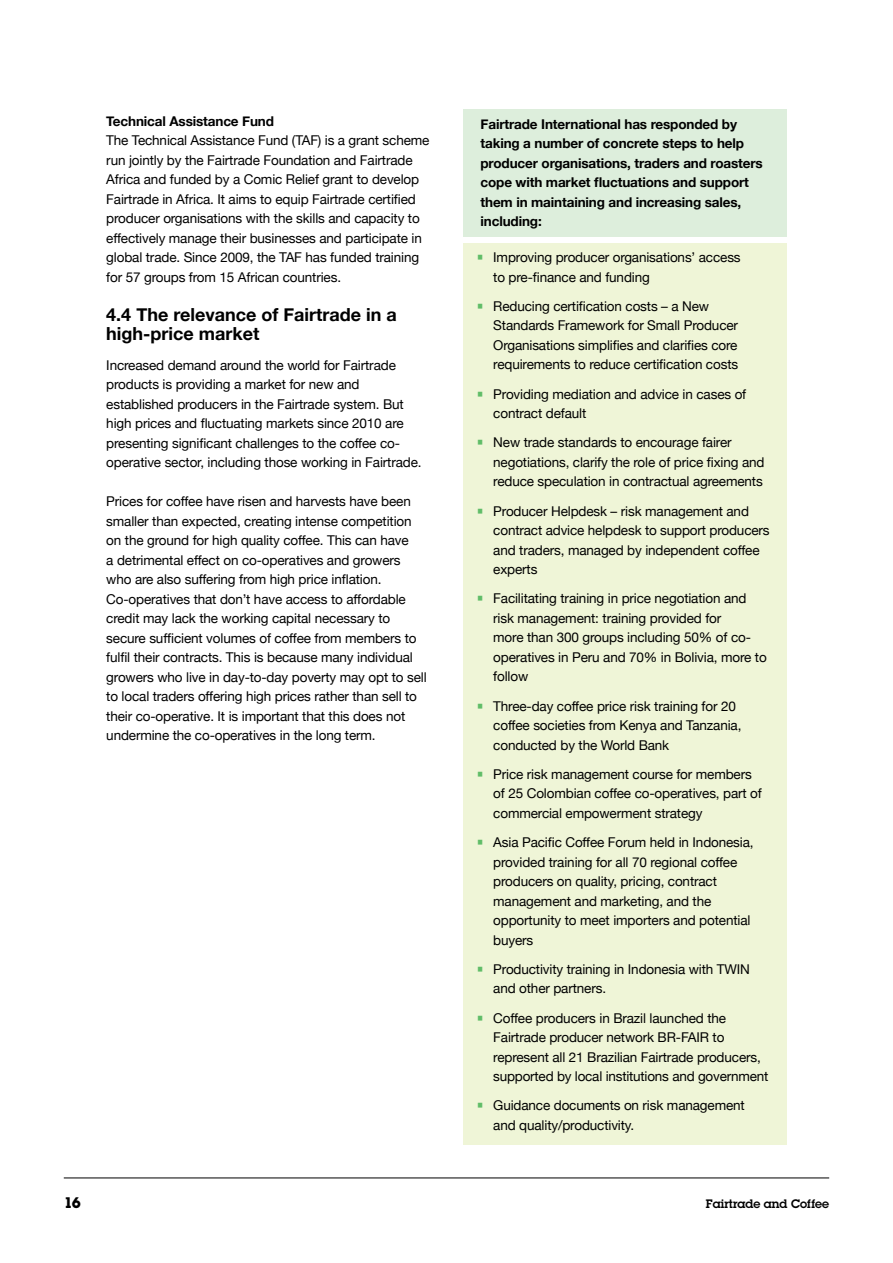
<style>
.page{position:relative;width:893px;height:1263px;background:#fff}
.page>*{position:absolute;margin:0;border:0;box-sizing:border-box;transform-origin:0 0}
.t1{font:700 18px/19.5px "Helvetica Neue";color:#000}
.t2{font:700 15px "Lubalin Graph Std";color:#000}
.t3{font:13.5px/19.5px "Helvetica Neue";letter-spacing:-.01em;color:#000}
.t4{font:700 13.5px/19.5px "Helvetica Neue";letter-spacing:-.01em;color:#000}
.t5{font:600 12px "Lubalin Graph Std";color:#000}
.s1{font-family:"Lubalin Graph Std";font-weight:600;color:#60bd68}
</style>
<div class="page">
<div style="left:463px;top:243px;width:324px;height:901px;background:#eff5d7"></div>
<div style="left:463px;top:109px;width:324px;height:127px;background:#ddeedc"></div>
<hr style="left:64px;top:1177px;width:765px;height:1px;background:#000">
<p class="t4" style="left:106px;top:111px;width:169px">Technical Assistance Fund</p>
<p class="t3" style="left:106px;top:131px;width:325px">The Technical Assistance Fund (TAF) is a grant scheme run jointly by the Fairtrade Foundation and Fairtrade Africa and funded by a Comic Relief grant to develop Fairtrade in Africa. It aims to equip Fairtrade certified producer organisations with the skills and capacity to effectively manage their businesses and participate in global trade. Since 2009, the TAF has funded training for 57 groups from 15 African countries.</p>
<h1 class="t1" style="left:106px;top:304px;width:292px">4.4 The relevance of Fairtrade in a high-price market</h1>
<p class="t3" style="left:106px;top:355px;width:317px">Increased demand around the world for Fairtrade products is providing a market for new and established producers in the Fairtrade system. But high prices and fluctuating markets since 2010 are presenting significant challenges to the coffee co&shy;operative sector, including those working in Fairtrade.</p>
<p class="t3" style="left:106px;top:491px;width:322px">Prices for coffee have risen and harvests have been smaller than expected, creating intense competition on the ground for high quality coffee. This can have<br>a detrimental effect on co-operatives and growers who are also suffering from high price inflation.<br>Co-operatives that don’t have access to affordable credit may lack the working capital necessary to secure sufficient volumes of coffee from members to fulfil their contracts. This is because many individual growers who live in day-to-day poverty may opt to sell to local traders offering high prices rather than sell to their co-operative. It is important that this does not undermine the co-operatives in the long term.</p>
<p class="t4" style="left:480px;top:114px;width:284px">Fairtrade International has responded by taking a number of concrete steps to help producer organisations, traders and roasters cope with market fluctuations and support them in maintaining and increasing sales, including:</p>
<p class="t3" style="left:493px;top:247px;width:249px;text-indent:-17px"><span class="s1">•</span> Improving producer organisations’ access to pre-finance and funding</p>
<p class="t3" style="left:493px;top:296px;width:246px;text-indent:-17px"><span class="s1">•</span> Reducing certification costs – a New Standards Framework for Small Producer Organisations simplifies and clarifies core requirements to reduce certification costs</p>
<p class="t3" style="left:493px;top:384px;width:255px;text-indent:-17px"><span class="s1">•</span> Providing mediation and advice in cases of contract default</p>
<p class="t3" style="left:493px;top:433px;width:273px;text-indent:-17px"><span class="s1">•</span> New trade standards to encourage fairer negotiations, clarify the role of price fixing and reduce speculation in contractual agreements</p>
<p class="t3" style="left:493px;top:501px;width:278px;text-indent:-17px"><span class="s1">•</span> Producer Helpdesk – risk management and contract advice helpdesk to support producers and traders, managed by independent coffee experts</p>
<p class="t3" style="left:493px;top:589px;width:275px;text-indent:-17px"><span class="s1">•</span> Facilitating training in price negotiation and risk management: training provided for<br>more than 300 groups including 50% of co&shy;operatives in Peru and 70% in Bolivia, more to follow</p>
<p class="t3" style="left:493px;top:696px;width:250px;text-indent:-17px"><span class="s1">•</span> Three-day coffee price risk training for 20 coffee societies from Kenya and Tanzania, conducted by the World Bank</p>
<p class="t3" style="left:493px;top:764px;width:270px;text-indent:-17px"><span class="s1">•</span> Price risk management course for members of 25 Colombian coffee co-operatives, part of commercial empowerment strategy</p>
<p class="t3" style="left:493px;top:832px;width:262px;text-indent:-17px"><span class="s1">•</span> Asia Pacific Coffee Forum held in Indonesia, provided training for all 70 regional coffee producers on quality, pricing, contract management and marketing, and the opportunity to meet importers and potential buyers</p>
<p class="t3" style="left:493px;top:959px;width:258px;text-indent:-17px"><span class="s1">•</span> Productivity training in Indonesia with TWIN and other partners.</p>
<p class="t3" style="left:493px;top:1008px;width:277px;text-indent:-17px"><span class="s1">•</span> Coffee producers in Brazil launched the Fairtrade producer network BR-FAIR to represent all 21 Brazilian Fairtrade producers, supported by local institutions and government</p>
<p class="t3" style="left:493px;top:1096px;width:253px;text-indent:-17px"><span class="s1">•</span> Guidance documents on risk management and quality/productivity.</p>
<p class="t2" style="left:64px;top:1193px;width:19px">16</p>
<p class="t5" style="left:706px;top:1196px;width:125px">Fairtrade and Coffee</p>
</div>
